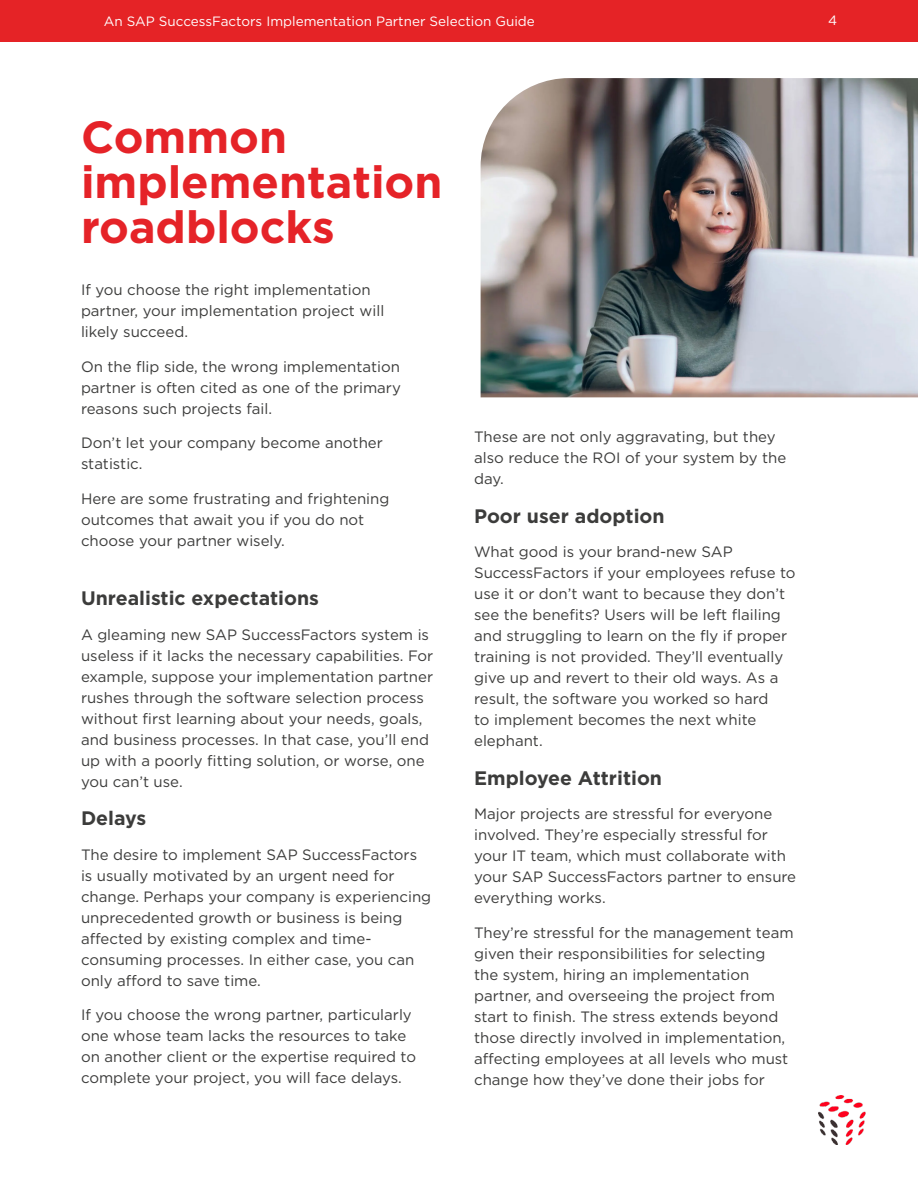
<style>
.page{position:relative;width:918px;height:1188px;background:#fff}
.page>*{position:absolute;margin:0;border:0;box-sizing:border-box;transform-origin:0 0}
.t1{font:700 45px/45px "Gotham";color:#e52328}
.t2{font:700 19.5px "Gotham";color:#3c3c3b}
.t3{font:15px/21px "Gotham";color:#3c3c3b}
.t4{font:13.5px "Gotham";color:#fff}
</style>
<div class="page">
<div style="left:0;top:0;width:918px;height:41px;background:#e52326"></div>
<img style="left:819px;top:1095px;width:47px;height:50px">
<img style="left:481px;top:78px;width:437px;height:319px">
<p class="t4" style="left:104px;top:13px;width:433px">An SAP SuccessFactors Implementation Partner Selection Guide</p>
<p class="t4" style="left:828px;top:12px;width:11px">4</p>
<h1 class="t1" style="left:81px;top:114px;width:363px">Common implementation roadblocks</h1>
<p class="t3" style="left:81px;top:279px;width:305px">If you choose the right implementation partner, your implementation project will likely succeed.</p>
<p class="t3" style="left:81px;top:356px;width:321px;text-align:justify">On the flip side, the wrong implementation partner is often cited as one of the primary reasons such projects fail.</p>
<p class="t3" style="left:81px;top:432px;width:303px">Don’t let your company become another statistic.</p>
<p class="t3" style="left:81px;top:488px;width:310px">Here are some frustrating and frightening outcomes that await you if you do not choose your partner wisely.</p>
<h2 class="t2" style="left:81px;top:585px;width:239px">Unrealistic expectations</h2>
<p class="t3" style="left:81px;top:624px;width:354px">A gleaming new SAP SuccessFactors system is useless if it lacks the necessary capabilities. For example, suppose your implementation partner rushes through the software selection process without first learning about your needs, goals, and business processes. In that case, you’ll end up with a poorly fitting solution, or worse, one you can’t use.</p>
<h2 class="t2" style="left:81px;top:806px;width:67px">Delays</h2>
<p class="t3" style="left:81px;top:844px;width:352px">The desire to implement SAP SuccessFactors is usually motivated by an urgent need for change. Perhaps your company is experiencing unprecedented growth or business is being affected by existing complex and time&shy;consuming processes. In either case, you can only afford to save time.</p>
<p class="t3" style="left:81px;top:1004px;width:337px">If you choose the wrong partner, particularly one whose team lacks the resources to take on another client or the expertise required to complete your project, you will face delays.</p>
<p class="t3" style="left:474px;top:426px;width:314px">These are not only aggravating, but they also reduce the ROI of your system by the day.</p>
<h2 class="t2" style="left:474px;top:503px;width:192px">Poor user adoption</h2>
<p class="t3" style="left:474px;top:541px;width:323px">What good is your brand-new SAP SuccessFactors if your employees refuse to use it or don’t want to because they don’t see the benefits? Users will be left flailing and struggling to learn on the fly if proper training is not provided. They’ll eventually give up and revert to their old ways. As a result, the software you worked so hard<br>to implement becomes the next white elephant.</p>
<h2 class="t2" style="left:474px;top:765px;width:189px">Employee Attrition</h2>
<p class="t3" style="left:474px;top:803px;width:324px">Major projects are stressful for everyone involved. They’re especially stressful for your IT team, which must collaborate with your SAP SuccessFactors partner to ensure everything works.</p>
<p class="t3" style="left:474px;top:922px;width:321px">They’re stressful for the management team given their responsibilities for selecting<br>the system, hiring an implementation partner, and overseeing the project from start to finish. The stress extends beyond those directly involved in implementation, affecting employees at all levels who must change how they’ve done their jobs for</p>
</div>
